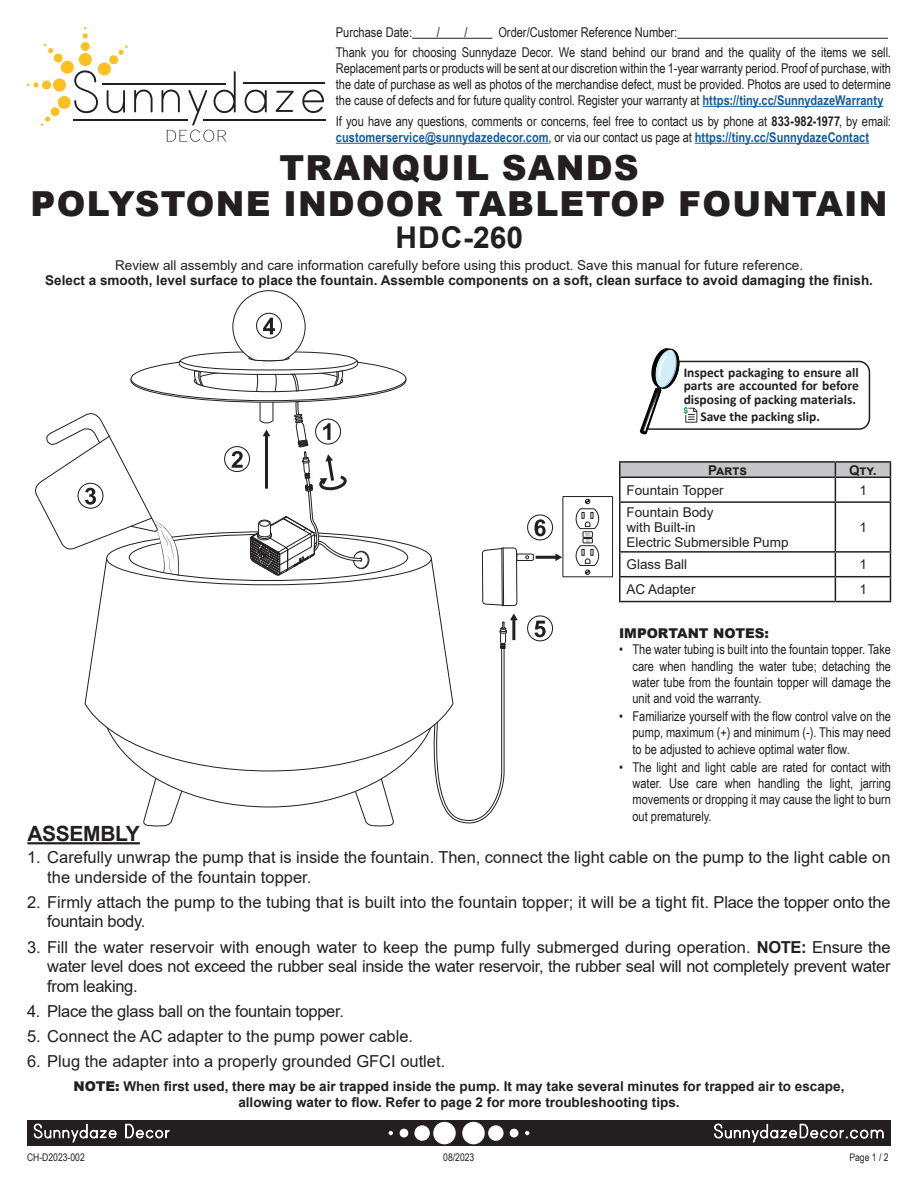
<style>
.page{position:relative;width:918px;height:1188px;background:#fff}
.page>*{position:absolute;margin:0;border:0;box-sizing:border-box;transform-origin:0 0}
.t1{font:900 34.5px/36px "Arial";letter-spacing:.035em;color:#231f20;text-align:center}
.t2{font:700 30px "Arial";letter-spacing:.02em;color:#231f20}
.t3{font:700 21px "Arial";letter-spacing:-.015em;color:#231f20}
.t4{font:16.5px/19.5px "Arial";color:#231f20}
.t5{font:16.5px "Arial";letter-spacing:-.02em;color:#231f20}
.Warranty_Text{font:13.5px/16.2px "Arial Narrow";color:#231f20;text-align:justify}
.t6{font:700 13.5px/15px "Arial";color:#231f20;text-align:center}
.t7{font:700 13.5px/13.5px "Calibri";color:#231f20;text-align:justify}
.t8{font:13.5px/15px "Arial";color:#231f20}
.t9{font:900 13.5px "Arial";color:#231f20}
.t10{font:10.5px "Arial Narrow";color:#231f20}
.s1{font-weight:700;color:#175d9e}
.s2{font-weight:700}
.s3{font-weight:400}
.s4{font-weight:900}
</style>
<div class="page">
<div style="left:27px;top:1120px;width:864px;height:26px;background:#231f20"></div>
<div style="left:462px;top:1122px;width:23px;height:22px;background:#fff;border-radius:50%"></div>
<div style="left:488px;top:1125px;width:16px;height:16px;background:#fff;border-radius:50%"></div>
<div style="left:510px;top:1129px;width:8px;height:8px;background:#fff;border-radius:50%"></div>
<svg style="left:525px;top:1131px;width:4px;height:4px"></svg>
<div style="left:433px;top:1122px;width:23px;height:22px;background:#fff;border-radius:50%"></div>
<div style="left:414px;top:1125px;width:16px;height:16px;background:#fff;border-radius:50%"></div>
<div style="left:400px;top:1129px;width:8px;height:8px;background:#fff;border-radius:50%"></div>
<svg style="left:389px;top:1131px;width:4px;height:4px"></svg>
<svg style="left:34px;top:1123px;width:83px;height:20px"></svg>
<svg style="left:125px;top:1124px;width:45px;height:15px"></svg>
<svg style="left:714px;top:1123px;width:170px;height:20px"></svg>
<svg style="left:134px;top:90px;width:19px;height:22px"></svg>
<svg style="left:245px;top:90px;width:22px;height:23px"></svg>
<svg style="left:276px;top:91px;width:18px;height:21px"></svg>
<svg style="left:302px;top:90px;width:22px;height:23px"></svg>
<svg style="left:81px;top:42px;width:9px;height:9px"></svg>
<svg style="left:83px;top:27px;width:5px;height:11px"></svg>
<svg style="left:27px;top:44px;width:101px;height:82px"></svg>
<hr style="left:244px;top:83px;width:81px;height:1px;background:#231f20">
<hr style="left:102px;top:83px;width:124px;height:1px;background:#231f20">
<hr style="left:73px;top:119px;width:115px;height:1px;background:#231f20">
<hr style="left:203px;top:119px;width:122px;height:1px;background:#231f20">
<svg style="left:161px;top:71px;width:75px;height:71px"></svg>
<hr style="left:702px;top:106px;width:182px;height:1px;background:#175d9e">
<hr style="left:336px;top:143px;width:213px;height:1px;background:#175d9e">
<hr style="left:695px;top:143px;width:174px;height:1px;background:#175d9e">
<hr style="left:412px;top:38px;width:80px;height:1px;background:#231f20">
<hr style="left:677px;top:38px;width:211px;height:1px;background:#231f20">
<svg style="left:640px;top:348px;width:231px;height:87px"></svg>
<svg style="left:528px;top:616px;width:25px;height:25px"></svg>
<div style="left:527px;top:615px;width:26px;height:26px;border:1px solid #231f20;border-radius:50%"></div>
<div style="left:563px;top:496px;width:50px;height:81px;border:1px solid #231f20"></div>
<svg style="left:575px;top:499px;width:24px;height:76px"></svg>
<hr style="left:536px;top:556px;width:21px;height:3px;background:#231f20">
<svg style="left:555px;top:553px;width:7px;height:8px"></svg>
<svg style="left:528px;top:515px;width:25px;height:25px"></svg>
<div style="left:527px;top:514px;width:26px;height:26px;border:1px solid #231f20;border-radius:50%"></div>
<svg style="left:35px;top:290px;width:511px;height:537px"></svg>
<hr style="left:619px;top:461px;width:216px;height:2px;background:#231f20">
<hr style="left:835px;top:461px;width:56px;height:2px;background:#231f20">
<svg style="left:619px;top:462px;width:272px;height:39px"></svg>
<hr style="left:619px;top:501px;width:216px;height:2px;background:#231f20">
<hr style="left:619px;top:503px;width:2px;height:48px;background:#231f20">
<hr style="left:835px;top:501px;width:56px;height:2px;background:#231f20">
<hr style="left:835px;top:503px;width:1px;height:48px;background:#231f20">
<hr style="left:890px;top:503px;width:1px;height:48px;background:#231f20">
<hr style="left:619px;top:551px;width:216px;height:2px;background:#231f20">
<hr style="left:619px;top:553px;width:2px;height:23px;background:#231f20">
<hr style="left:835px;top:551px;width:56px;height:2px;background:#231f20">
<hr style="left:619px;top:576px;width:216px;height:1px;background:#231f20">
<hr style="left:619px;top:577px;width:2px;height:24px;background:#231f20">
<hr style="left:835px;top:576px;width:56px;height:1px;background:#231f20">
<svg style="left:835px;top:553px;width:1px;height:48px"></svg>
<svg style="left:890px;top:553px;width:1px;height:48px"></svg>
<hr style="left:619px;top:601px;width:216px;height:1px;background:#231f20">
<hr style="left:835px;top:601px;width:56px;height:1px;background:#231f20">
<hr style="left:27px;top:842px;width:113px;height:2px;background:#231f20">
<p class="Warranty_Text" style="left:336px;top:23px;width:78px">Purchase Date:</p>
<p class="Warranty_Text" style="left:437px;top:23px;width:5px">/</p>
<p class="Warranty_Text" style="left:465px;top:23px;width:5px">/</p>
<p class="Warranty_Text" style="left:498px;top:23px;width:181px">Order/Customer Reference Number:</p>
<p class="Warranty_Text" style="left:336px;top:44px;width:557px">Thank you for choosing Sunnydaze Decor. We stand behind our brand and the quality of the items we sell.<br>Replacement parts or products will be sent at our discretion within the 1-year warranty period. Proof of purchase, with the date of purchase as well as photos of the merchandise defect, must be provided. Photos are used to determine the cause of defects and for future quality control. Register your warranty at <span class="s1">https://tiny.cc/SunnydazeWarranty</span></p>
<p class="Warranty_Text" style="left:336px;top:112px;width:557px">If you have any questions, comments or concerns, feel free to contact us by phone at <span class="s2">833-982-1977</span>, by email: <span class="s1">customerservice@sunnydazedecor.com</span>, or via our contact us page at <span class="s1">https://tiny.cc/SunnydazeContact</span></p>
<p class="t1" style="left:31px;top:149px;width:858px">TRANQUIL SANDS<br>POLYSTONE INDOOR TABLETOP FOUNTAIN</p>
<p class="t2" style="left:396px;top:217px;width:129px">HDC-260</p>
<p class="t6" style="left:45px;top:258px;width:829px"><span class="s3">Review all assembly and care information carefully before using this product. Save this manual for future reference.<br></span>Select a smooth, level surface to place the fountain. Assemble components on a soft, clean surface to avoid damaging the finish.</p>
<p class="t7" style="left:684px;top:365px;width:177px">Inspect packaging to ensure all parts are accounted for before disposing of packing materials.</p>
<p class="t7" style="left:700px;top:410px;width:121px">Save the packing slip.</p>
<p class="t6" style="left:708px;top:462px;width:40px">Parts</p>
<p class="t6" style="left:849px;top:462px;width:29px">Qty.</p>
<p class="t8" style="left:627px;top:482px;width:99px">Fountain Topper</p>
<p class="t8" style="left:859px;top:482px;width:9px">1</p>
<p class="t8" style="left:627px;top:505px;width:164px">Fountain Body<br>with Built-in<br>Electric Submersible Pump</p>
<p class="t8" style="left:859px;top:520px;width:9px">1</p>
<p class="t8" style="left:627px;top:557px;width:62px">Glass Ball</p>
<p class="t8" style="left:859px;top:557px;width:9px">1</p>
<p class="t8" style="left:627px;top:582px;width:71px">AC Adapter</p>
<p class="t8" style="left:859px;top:582px;width:9px">1</p>
<p class="t9" style="left:619px;top:623px;width:152px">IMPORTANT NOTES:</p>
<p class="Warranty_Text" style="left:633px;top:641px;width:260px;text-indent:-14px">• The water tubing is built into the fountain topper. Take care when handling the water tube; detaching the water tube from the fountain topper will damage the unit and void the warranty.</p>
<p class="Warranty_Text" style="left:633px;top:708px;width:260px;text-indent:-14px">• Familiarize yourself with the flow control valve on the pump, maximum (+) and minimum (-). This may need to be adjusted to achieve optimal water flow.</p>
<p class="Warranty_Text" style="left:633px;top:759px;width:260px;text-indent:-14px">• The light and light cable are rated for contact with water. Use care when handling the light, jarring movements or dropping it may cause the light to burn out prematurely.</p>
<p class="t3" style="left:27px;top:819px;width:114px">ASSEMBLY</p>
<p class="t4" style="left:47px;top:848px;width:845px;text-indent:-20px">1. Carefully unwrap the pump that is inside the fountain. Then, connect the light cable on the pump to the light cable on the underside of the fountain topper.</p>
<p class="t4" style="left:47px;top:892px;width:845px;text-indent:-20px">2. Firmly attach the pump to the tubing that is built into the fountain topper; it will be a tight fit. Place the topper onto the fountain body.</p>
<p class="t4" style="left:47px;top:937px;width:845px;text-align:justify;text-indent:-20px">3. Fill the water reservoir with enough water to keep the pump fully submerged during operation. <span class="s2">NOTE:</span> Ensure the water level does not exceed the rubber seal inside the water reservoir, the rubber seal will not completely prevent water from leaking.</p>
<p class="t5" style="left:27px;top:1000px;width:318px">4. Place the glass ball on the fountain topper.</p>
<p class="t4" style="left:27px;top:1026px;width:388px">5. Connect the AC adapter to the pump power cable.</p>
<p class="t4" style="left:27px;top:1051px;width:420px">6. Plug the adapter into a properly grounded GFCI outlet.</p>
<p class="t6" style="left:74px;top:1078px;width:772px;line-height:16.5px"><span class="s4">NOTE:</span> When first used, there may be air trapped inside the pump. It may take several minutes for trapped air to escape, allowing water to flow. Refer to page 2 for more troubleshooting tips.</p>
<p class="t10" style="left:27px;top:1150px;width:59px">CH-D2023-002</p>
<p class="t10" style="left:443px;top:1150px;width:33px">08/2023</p>
<p class="t10" style="left:849px;top:1150px;width:41px">Page 1 / 2</p>
</div>
